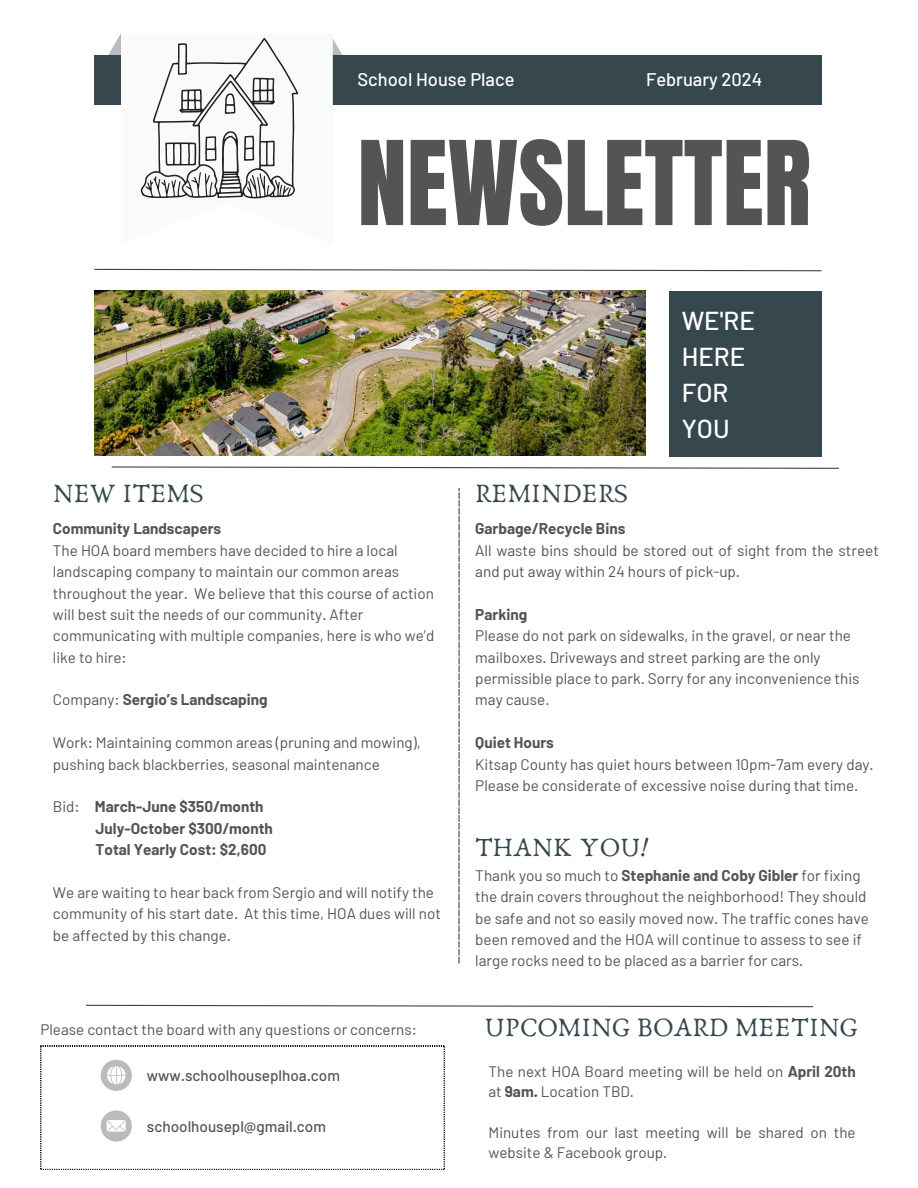
<style>
.page{position:relative;width:918px;height:1188px;background:#fff}
.page>*{position:absolute;margin:0;border:0;box-sizing:border-box;transform-origin:0 0}
.t1{font:99.15px "Anton";color:#545454}
.t2{font:27.45px "Anaktoria";color:#36484d}
.t3{font:500 25.95px/36px "Barlow";color:#fff}
.t4{font:500 18.3px "Barlow";color:#fff}
.t5{font:15.3px/21.3px "Barlow";color:#545454}
.t6{font:700 15.3px "Barlow";color:#545454}
.t7{font:500 15.3px "Barlow";color:#545454}
.s1{font-weight:400}
.s2{font-weight:700}
</style>
<div class="page">
<img style="left:94px;top:291px;width:552px;height:165px">
<svg style="left:108px;top:34px;width:13px;height:21px"></svg>
<svg style="left:333px;top:39px;width:9px;height:16px"></svg>
<div style="left:94px;top:55px;width:727px;height:50px;background:#36484d"></div>
<svg style="left:121px;top:38px;width:212px;height:161px"></svg>
<svg style="left:94px;top:268px;width:728px;height:4px"></svg>
<svg style="left:111px;top:466px;width:728px;height:3px"></svg>
<svg style="left:458px;top:488px;width:2px;height:476px"></svg>
<div style="left:669px;top:291px;width:153px;height:165px;background:#36484d"></div>
<svg style="left:141px;top:38px;width:157px;height:160px"></svg>
<svg style="left:86px;top:1004px;width:728px;height:4px"></svg>
<svg style="left:40px;top:1046px;width:404px;height:124px"></svg>
<p class="t4" style="left:357px;top:67px;width:159px">School House Place</p>
<p class="t4" style="left:646px;top:68px;width:118px">February 2024</p>
<h3 class="t1" style="left:357px;top:112px;width:455px">NEWSLETTER</h3>
<p class="t2" style="left:53px;top:477px;width:152px">NEW ITEMS</p>
<p class="t6" style="left:53px;top:519px;width:170px">Community Landscapers</p>
<p class="t5" style="left:53px;top:539px;width:383px">The HOA board members have decided to hire a local landscaping company to maintain our common areas throughout the year. We believe that this course of action will best suit the needs of our community. After communicating with multiple companies, here is who we’d like to hire:</p>
<p class="t6" style="left:53px;top:690px;width:216px"><span class="s1">Company:</span> Sergio’s Landscaping</p>
<p class="t5" style="left:53px;top:731px;width:369px">Work: Maintaining common areas (pruning and mowing), pushing back blackberries, seasonal maintenance</p>
<p class="t6" style="left:53px;top:797px;width:212px"><span class="s1">Bid:</span> March-June $350/month</p>
<h3 class="t6" style="left:96px;top:818px;width:179px">July-October $300/month</h3>
<p class="t6" style="left:96px;top:840px;width:172px">Total Yearly Cost: $2,600</p>
<p class="t5" style="left:53px;top:881px;width:390px">We are waiting to hear back from Sergio and will notify the community of his start date. At this time, HOA dues will not be affected by this change.</p>
<h4 class="t5" style="left:40px;top:1018px;width:378px">Please contact the board with any questions or concerns:</h4>
<h1 class="t7" style="left:147px;top:1066px;width:195px">www.schoolhouseplhoa.com</h1>
<h2 class="t7" style="left:147px;top:1116px;width:181px">schoolhousepl@gmail.com</h2>
<h4 class="t2" style="left:475px;top:477px;width:154px">REMINDERS</h4>
<p class="t3" style="left:682px;top:301px;width:75px">WE'RE<br>HERE<br>FOR<br>YOU</p>
<p class="t6" style="left:475px;top:519px;width:152px">Garbage/Recycle Bins</p>
<p class="t5" style="left:475px;top:539px;width:405px">All waste bins should be stored out of sight from the street and put away within 24 hours of pick-up.</p>
<p class="t6" style="left:475px;top:605px;width:54px">Parking</p>
<p class="t5" style="left:475px;top:625px;width:386px">Please do not park on sidewalks, in the gravel, or near the mailboxes. Driveways and street parking are the only permissible place to park. Sorry for any inconvenience this may cause.</p>
<p class="t6" style="left:475px;top:733px;width:80px">Quiet Hours</p>
<h3 class="t5" style="left:475px;top:753px;width:400px">Kitsap County has quiet hours between 10pm-7am every day.<br>Please be considerate of excessive noise during that time.</h3>
<p class="t2" style="left:475px;top:830px;width:174px">THANK YOU!</p>
<h5 class="t5" style="left:475px;top:864px;width:395px">Thank you so much to <span class="s2">Stephanie and Coby Gibler</span> for fixing the drain covers throughout the neighborhood! They should be safe and not so easily moved now. The traffic cones have been removed and the HOA will continue to assess to see if large rocks need to be placed as a barrier for cars.</h5>
<p class="t2" style="left:484px;top:1011px;width:375px">UPCOMING BOARD MEETING</p>
<p class="t5" style="left:489px;top:1061px;width:369px;line-height:20.2px">The next HOA Board meeting will be held on <span class="s2">April 20th </span>at <span class="s2">9am.</span> Location TBD.</p>
<h5 class="t5" style="left:489px;top:1121px;width:369px;line-height:20.2px">Minutes from our last meeting will be shared on the website &amp; Facebook group.</h5>
</div>
